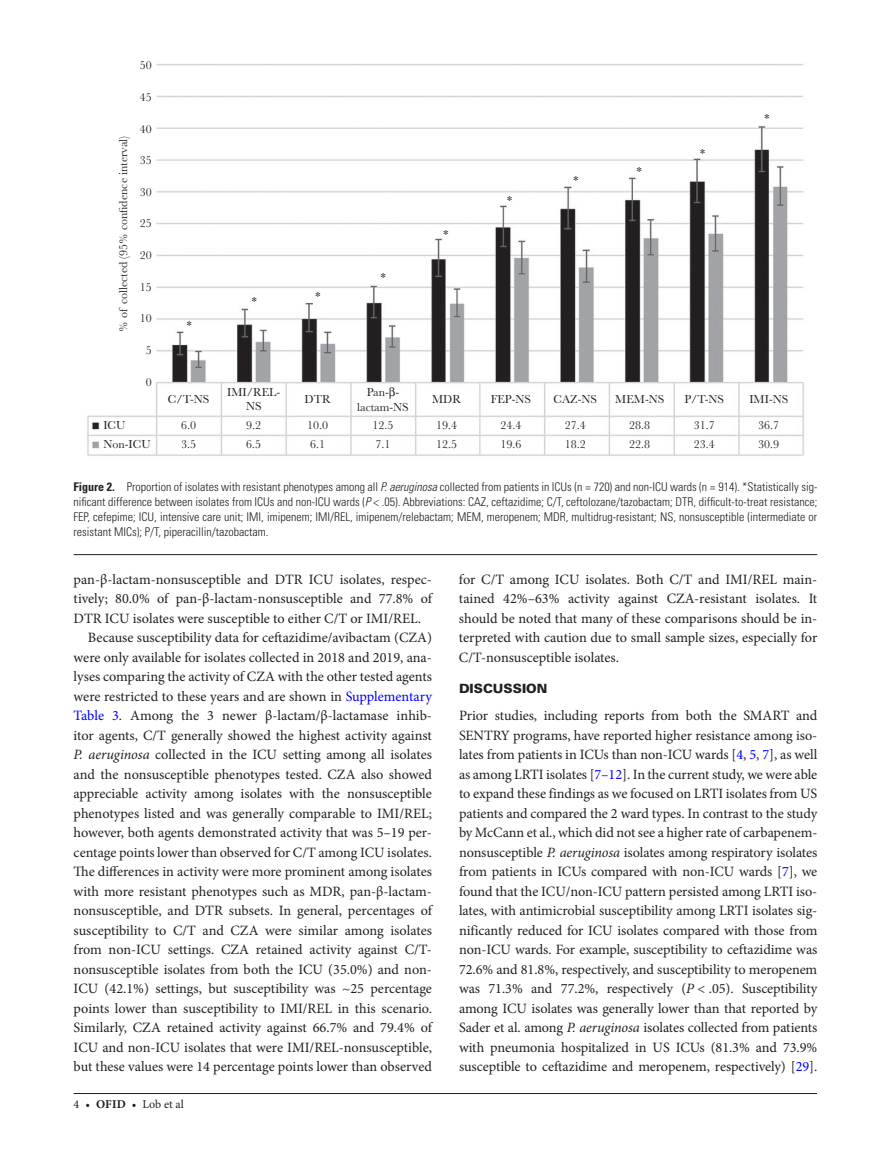
<style>
.page{position:relative;width:891px;height:1174px;background:#fff}
.page>*{position:absolute;margin:0;border:0;box-sizing:border-box;transform-origin:0 0}
.t1{font:14.25px/19.5px "Minion Pro";letter-spacing:-.005em;color:#231f20;text-align:justify}
.t2{font:900 12.75px "Univers LT Std";color:#231f20}
.t3{font:300 condensed 12px/15px "Univers LT Std";color:#231f20;text-align:justify}
.t4{font:12px/19.4px "Baskerville MT Std";color:#231f20}
.t5{font:12px "Minion Pro";color:#231f20}
.s1{font-weight:700}
.s2{font-style:italic}
.s3{color:#00f}
</style>
<div class="page">
<hr style="left:74px;top:1093px;width:743px;height:1px;background:#231f20">
<hr style="left:74px;top:554px;width:743px;height:1px;background:#231f20">
<img style="left:87px;top:64px;width:717px;height:392px">
<svg style="left:390px;top:387px;width:5px;height:12px"></svg>
<p class="t4" style="left:114px;top:332px;width:197px;rotate:-90deg">% of collected (95% confidence interval)</p>
<p class="t4" style="left:140px;top:56px;width:13px">50</p>
<p class="t4" style="left:140px;top:87px;width:13px">45</p>
<p class="t4" style="left:140px;top:119px;width:13px">40</p>
<p class="t4" style="left:140px;top:151px;width:13px">35</p>
<p class="t4" style="left:140px;top:182px;width:13px">30</p>
<p class="t4" style="left:140px;top:214px;width:13px">25</p>
<p class="t4" style="left:140px;top:246px;width:13px">20</p>
<p class="t4" style="left:140px;top:277px;width:13px">15</p>
<p class="t4" style="left:140px;top:309px;width:13px">10</p>
<p class="t4" style="left:146px;top:340px;width:7px">5</p>
<p class="t4" style="left:146px;top:372px;width:7px">0</p>
<p class="t4" style="left:187px;top:315px;width:7px">*</p>
<p class="t4" style="left:168px;top:389px;width:43px">C/T-NS</p>
<p class="t4" style="left:252px;top:291px;width:7px">*</p>
<p class="t4" style="left:316px;top:286px;width:7px">*</p>
<p class="t4" style="left:381px;top:268px;width:7px">*</p>
<p class="t4" style="left:444px;top:225px;width:7px">*</p>
<p class="t4" style="left:507px;top:190px;width:7px">*</p>
<p class="t4" style="left:574px;top:171px;width:7px">*</p>
<p class="t4" style="left:637px;top:162px;width:7px">*</p>
<p class="t4" style="left:700px;top:143px;width:7px">*</p>
<p class="t4" style="left:764px;top:109px;width:7px">*</p>
<p class="t4" style="left:227px;top:385px;width:55px;line-height:14.4px;text-align:center">IMI/REL-<br>NS</p>
<p class="t4" style="left:357px;top:385px;width:53px;line-height:14.4px;text-align:center">Pan- - lactam-NS</p>
<p class="t4" style="left:305px;top:389px;width:28px">DTR</p>
<p class="t4" style="left:432px;top:389px;width:30px">MDR</p>
<p class="t4" style="left:491px;top:389px;width:42px">FEP-NS</p>
<p class="t4" style="left:553px;top:389px;width:45px">CAZ-NS</p>
<p class="t4" style="left:615px;top:389px;width:51px">MEM-NS</p>
<p class="t4" style="left:684px;top:389px;width:41px">P/T-NS</p>
<p class="t4" style="left:749px;top:389px;width:40px">IMI-NS</p>
<p class="t4" style="left:103px;top:416px;width:24px">ICU</p>
<p class="t4" style="left:181px;top:416px;width:17px">6.0</p>
<p class="t4" style="left:103px;top:435px;width:49px">Non-ICU</p>
<p class="t4" style="left:246px;top:416px;width:16px">9.2</p>
<p class="t4" style="left:307px;top:416px;width:22px">10.0</p>
<p class="t4" style="left:181px;top:435px;width:16px">3.5</p>
<p class="t4" style="left:246px;top:435px;width:16px">6.5</p>
<p class="t4" style="left:310px;top:435px;width:16px">6.1</p>
<p class="t4" style="left:373px;top:416px;width:22px">12.5<br>7.1</p>
<p class="t4" style="left:436px;top:416px;width:22px">19.4</p>
<p class="t4" style="left:500px;top:416px;width:22px">24.4</p>
<p class="t4" style="left:436px;top:435px;width:22px">12.5</p>
<p class="t4" style="left:500px;top:435px;width:22px">19.6</p>
<p class="t4" style="left:565px;top:416px;width:22px">27.4<br>18.2</p>
<p class="t4" style="left:629px;top:416px;width:22px">28.8<br>22.8</p>
<p class="t4" style="left:694px;top:416px;width:22px">31.7<br>23.4</p>
<p class="t4" style="left:758px;top:416px;width:22px">36.7<br>30.9</p>
<p class="t3" style="left:74px;top:480px;width:745px"><span class="s1">Figure 2.</span> Proportion of isolates with resistant phenotypes among all <span class="s2">P. aeruginosa</span> collected from patients in ICUs (n = 720) and non-ICU wards (n = 914). *Statistically sig&shy;nificant difference between isolates from ICUs and non-ICU wards (<span class="s2">P</span> &lt; .05). Abbreviations: CAZ, ceftazidime; C/T, ceftolozane/tazobactam; DTR, difficult-to-treat resistance; FEP, cefepime; ICU, intensive care unit; IMI, imipenem; IMI/REL, imipenem/relebactam; MEM, meropenem; MDR, multidrug-resistant; NS, nonsusceptible (intermediate or resistant MICs); P/T, piperacillin/tazobactam.</p>
<p class="t1" style="left:74px;top:569px;width:360px">pan-β-lactam-nonsusceptible and DTR ICU isolates, respec-</p>
<p class="t1" style="left:74px;top:589px;width:360px">tively; 80.0% of pan-β-lactam-nonsusceptible and 77.8% of</p>
<p class="t1" style="left:74px;top:608px;width:349px">DTR ICU isolates were susceptible to either C/T or IMI/REL.</p>
<p class="t1" style="left:88px;top:628px;width:346px">Because susceptibility data for ceftazidime/avibactam (CZA)</p>
<p class="t1" style="left:74px;top:647px;width:360px">were only available for isolates collected in 2018 and 2019, ana-</p>
<p class="t1" style="left:74px;top:667px;width:360px">lyses comparing the activity of CZA with the other tested agents</p>
<p class="t1" style="left:74px;top:686px;width:360px">were restricted to these years and are shown in <span class="s3">Supplementary</span></p>
<p class="t1" style="left:74px;top:706px;width:360px"><span class="s3">Table 3</span>. Among the 3 newer β-lactam/β-lactamase inhib-</p>
<p class="t1" style="left:74px;top:725px;width:360px">itor agents, C/T generally showed the highest activity against</p>
<p class="t1" style="left:74px;top:745px;width:360px"><span class="s2">P. aeruginosa</span> collected in the ICU setting among all isolates</p>
<p class="t1" style="left:74px;top:764px;width:360px">and the nonsusceptible phenotypes tested. CZA also showed</p>
<p class="t1" style="left:74px;top:784px;width:360px">appreciable activity among isolates with the nonsusceptible</p>
<p class="t1" style="left:74px;top:803px;width:360px">phenotypes listed and was generally comparable to IMI/REL;</p>
<p class="t1" style="left:74px;top:823px;width:360px">however, both agents demonstrated activity that was 5–19 per-</p>
<p class="t1" style="left:74px;top:842px;width:360px">centage points lower than observed for C/T among ICU isolates.</p>
<p class="t1" style="left:74px;top:862px;width:360px">The differences in activity were more prominent among isolates</p>
<p class="t1" style="left:74px;top:881px;width:360px">with more resistant phenotypes such as MDR, pan-β-lactam-</p>
<p class="t1" style="left:74px;top:901px;width:360px">nonsusceptible, and DTR subsets. In general, percentages of</p>
<p class="t1" style="left:74px;top:920px;width:360px">susceptibility to C/T and CZA were similar among isolates</p>
<p class="t1" style="left:74px;top:940px;width:360px">from non-ICU settings. CZA retained activity against C/T-</p>
<p class="t1" style="left:74px;top:959px;width:360px">nonsusceptible isolates from both the ICU (35.0%) and non-</p>
<p class="t1" style="left:74px;top:979px;width:360px">ICU (42.1%) settings, but susceptibility was ~25 percentage</p>
<p class="t1" style="left:74px;top:998px;width:360px">points lower than susceptibility to IMI/REL in this scenario.</p>
<p class="t1" style="left:74px;top:1018px;width:360px">Similarly, CZA retained activity against 66.7% and 79.4% of</p>
<p class="t1" style="left:74px;top:1037px;width:360px">ICU and non-ICU isolates that were IMI/REL-nonsusceptible,</p>
<p class="t1" style="left:74px;top:1057px;width:360px">but these values were 14 percentage points lower than observed</p>
<p class="t5" style="left:74px;top:1096px;width:112px">4 • <span class="s1">ofid</span> • Lob et al</p>
<p class="t1" style="left:459px;top:569px;width:360px">for C/T among ICU isolates. Both C/T and IMI/REL main&shy;tained 42%–63% activity against CZA-resistant isolates. It should be noted that many of these comparisons should be in&shy;terpreted with caution due to small sample sizes, especially for C/T-nonsusceptible isolates.</p>
<p class="t2" style="left:459px;top:681px;width:90px">DISCUSSION</p>
<p class="t1" style="left:459px;top:706px;width:360px">Prior studies, including reports from both the SMART and SENTRY programs, have reported higher resistance among iso&shy;lates from patients in ICUs than non-ICU wards [<span class="s3">4</span>, <span class="s3">5</span>, <span class="s3">7</span>], as well as among LRTI isolates [<span class="s3">7–12</span>]. In the current study, we were able to expand these findings as we focused on LRTI isolates from US patients and compared the 2 ward types. In contrast to the study by McCann et al., which did not see a higher rate of carbapenem&shy;nonsusceptible <span class="s2">P. aeruginosa</span> isolates among respiratory isolates from patients in ICUs compared with non-ICU wards [<span class="s3">7</span>], we found that the ICU/non-ICU pattern persisted among LRTI iso&shy;lates, with antimicrobial susceptibility among LRTI isolates sig&shy;nificantly reduced for ICU isolates compared with those from non-ICU wards. For example, susceptibility to ceftazidime was 72.6% and 81.8%, respectively, and susceptibility to meropenem was 71.3% and 77.2%, respectively (<span class="s2">P</span> &lt; .05). Susceptibility among ICU isolates was generally lower than that reported by Sader et al. among <span class="s2">P. aeruginosa</span> isolates collected from patients with pneumonia hospitalized in US ICUs (81.3% and 73.9% susceptible to ceftazidime and meropenem, respectively) [<span class="s3">29</span>].</p>
</div>
